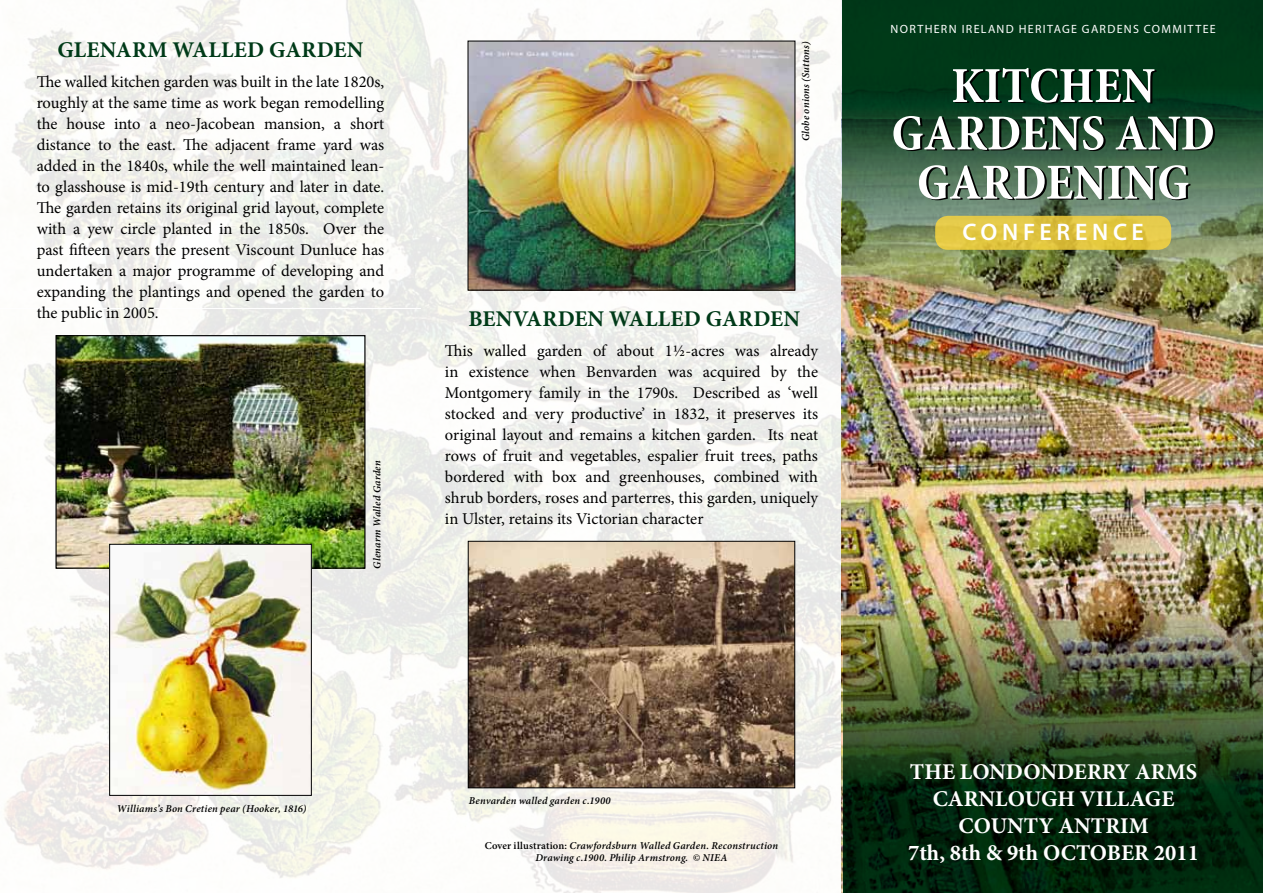
<style>
.page{position:relative;width:1263px;height:893px;background:#fff}
.page>*{position:absolute;margin:0;border:0;box-sizing:border-box;transform-origin:0 0}
.t1{font:700 condensed 51px/48.3px "Minion Pro";color:#fff;text-align:center}
.t2{font:600 24px "Myriad Pro";letter-spacing:.195em;color:#fff}
.t3{font:700 22.5px/27px "Minion Pro";color:#fff;text-align:center}
.t4{font:700 22.5px "Minion Pro";letter-spacing:.01em;color:#003a18}
.t5{font:16.5px/21px "Minion Pro";color:#000;text-align:justify}
.t6{font:12px "Myriad Pro";letter-spacing:.11em;color:#fff}
.t7{font:italic 600 10.5px/12.6px "Minion Pro";letter-spacing:.02em;color:#000;text-align:center}
.s1{font-style:normal}
</style>
<div class="page">
<img style="left:4px;top:0;width:1259px;height:893px">
<hr style="left:0;top:308px;width:421px;height:1px;background:#fff">
<img style="left:842px;top:0;width:421px;height:377px">
<img style="left:843px;top:516px;width:420px;height:377px">
<svg style="left:935px;top:216px;width:236px;height:34px;fill:#e3c842"></svg>
<img style="left:57px;top:337px;width:306px;height:230px">
<div style="left:55px;top:335px;width:310px;height:234px;border:1px solid #000"></div>
<img style="left:470px;top:543px;width:323px;height:243px">
<div style="left:468px;top:541px;width:327px;height:247px;border:1px solid #000"></div>
<img style="left:111px;top:546px;width:199px;height:248px">
<div style="left:109px;top:544px;width:203px;height:252px;border:1px solid #000"></div>
<img style="left:470px;top:43px;width:323px;height:245px">
<div style="left:468px;top:41px;width:327px;height:249px;border:1px solid #000"></div>
<h3 class="t4" style="left:58px;top:34px;width:307px">GLENARM WALLED GARDEN</h3>
<p class="t5" style="left:37px;top:71px;width:349px">The walled kitchen garden was built in the late 1820s, roughly at the same time as work began remodelling the house into a neo-Jacobean mansion, a short distance to the east. The adjacent frame yard was added in the 1840s, while the well maintained lean&shy;to glasshouse is mid-19th century and later in date.<br>The garden retains its original grid layout, complete with a yew circle planted in the 1850s. Over the past fifteen years the present Viscount Dunluce has undertaken a major programme of developing and expanding the plantings and opened the garden to the public in 2005.</p>
<p class="t7" style="left:371px;top:569px;width:110px;rotate:-90deg">Glenarm Walled Garden</p>
<p class="t7" style="left:799px;top:141px;width:101px;rotate:-90deg">Globe onions (Suttons)</p>
<h3 class="t4" style="left:468px;top:303px;width:333px">BENVARDEN WALLED GARDEN</h3>
<p class="t5" style="left:445px;top:340px;width:375px">This walled garden of about 1½-acres was already in existence when Benvarden was acquired by the Montgomery family in the 1790s. Described as ‘well stocked and very productive’ in 1832, it preserves its original layout and remains a kitchen garden. Its neat rows of fruit and vegetables, espalier fruit trees, paths bordered with box and greenhouses, combined with shrub borders, roses and parterres, this garden, uniquely in Ulster, retains its Victorian character</p>
<p class="t6" style="left:890px;top:23px;width:327px">NORTHERN IRELAND HERITAGE GARDENS COMMITTEE</p>
<h1 class="t1" style="left:891px;top:61px;width:325px">KITCHEN<br>GARDENS AND<br>GARDENING</h1>
<h2 class="t2" style="left:962px;top:219px;width:183px">CONFERENCE</h2>
<p class="t7" style="left:117px;top:802px;width:191px">Williams’s Bon Cretien pear (Hooker, 1816)</p>
<p class="t7" style="left:469px;top:794px;width:143px">Benvarden walled garden c.1900</p>
<p class="t7" style="left:485px;top:839px;width:295px"><span class="s1">Cover illustration:</span> Crawfordsburn Walled Garden. Reconstruction<br>Drawing c.1900. Philip Armstrong. © NIEA</p>
<h3 class="t3" style="left:908px;top:758px;width:292px">THE LONDONDERRY ARMS<br>CARNLOUGH VILLAGE<br>COUNTY ANTRIM<br>7th, 8th &amp; 9th OCTOBER 2011</h3>
</div>
